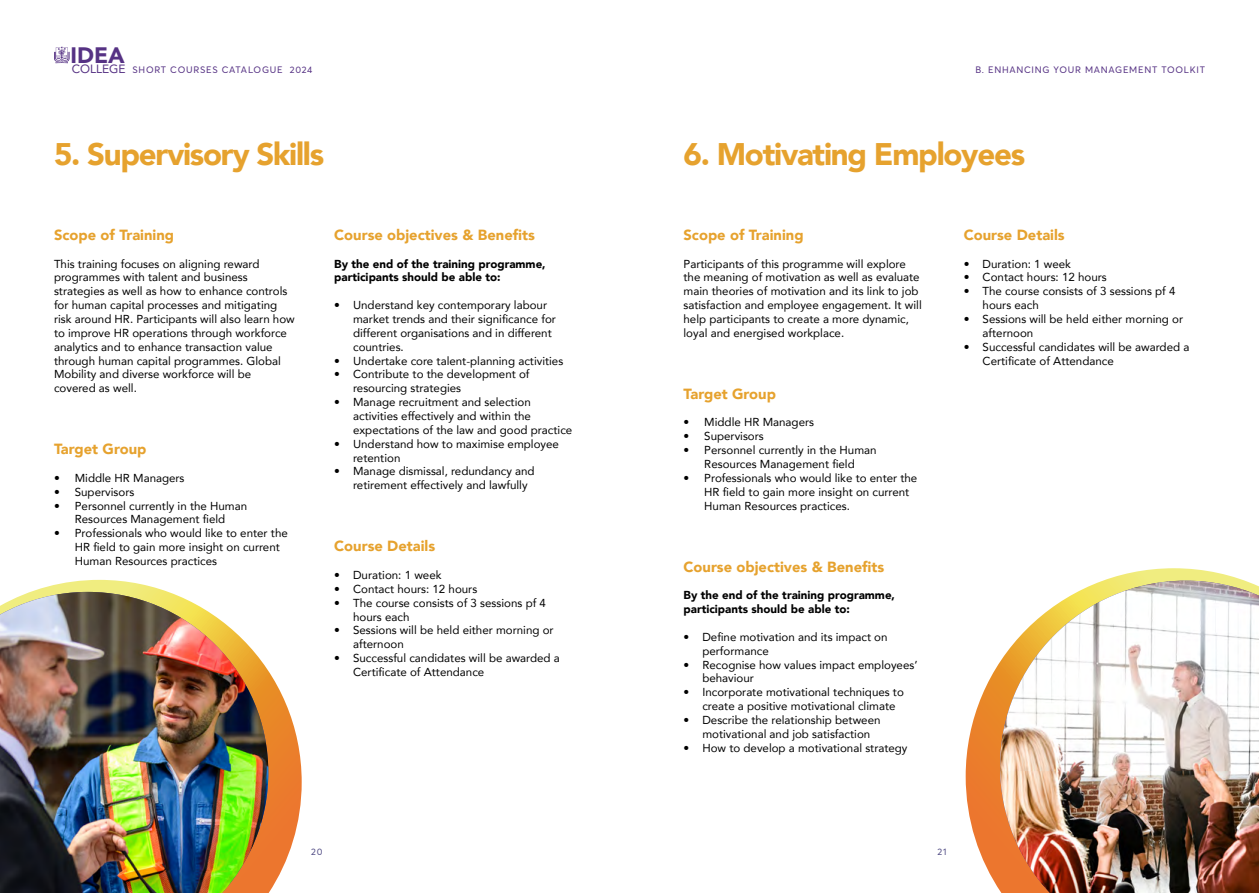
<style>
.page{position:relative;width:1259px;height:893px;background:#fff}
.page>*{position:absolute;margin:0;border:0;box-sizing:border-box;transform-origin:0 0}
.t1{font:900 31.2px "Avenir";letter-spacing:-.04em;color:#e6a22e}
.t2{font:900 22.35px "Avenir";color:#563284}
.t3{font:900 14.7px "Avenir";color:#e6a22e}
.t4{font:12px "Avenir";color:#563284}
.t5{font:11.55px/13.8px "Avenir";color:#000}
.t6{font:900 11.55px/13.8px "Avenir";color:#000}
.t7{font:9.3px "Averta Demo PE Cutted Demo";letter-spacing:.08em;color:#563284}
.t8{font:9.3px "Averta Demo PE Cutted Demo";color:#534e86}
</style>
<div class="page">
<svg style="left:54px;top:46px;width:16px;height:18px"></svg>
<svg style="left:30px;top:580px;width:272px;height:313px"></svg>
<img style="left:0;top:592px;width:268px;height:301px">
<svg style="left:965px;top:568px;width:281px;height:323px"></svg>
<img style="left:1000px;top:581px;width:259px;height:312px">
<h2 class="t2" style="left:71px;top:36px;width:56px">IDEA</h2>
<p class="t4" style="left:72px;top:59px;width:55px">COLLEGE</p>
<p class="t7" style="left:132px;top:64px;width:181px">SHORT COURSES CATALOGUE 2024</p>
<h1 class="t1" style="left:54px;top:127px;width:272px">5. Supervisory Skills</h1>
<p class="t3" style="left:54px;top:222px;width:122px">Scope of Training</p>
<p class="t5" style="left:54px;top:256px;width:242px">This training focuses on aligning reward programmes with talent and business strategies as well as how to enhance controls for human capital processes and mitigating risk around HR. Participants will also learn how to improve HR operations through workforce analytics and to enhance transaction value through human capital programmes. Global Mobility and diverse workforce will be covered as well.</p>
<p class="t3" style="left:54px;top:436px;width:94px">Target Group</p>
<p class="t5" style="left:54px;top:471px;width:132px">• Middle HR Managers</p>
<p class="t5" style="left:54px;top:484px;width:82px">• Supervisors</p>
<p class="t5" style="left:54px;top:498px;width:195px;text-align:center">• Personnel currently in the Human<br>Resources Management field</p>
<p class="t5" style="left:75px;top:526px;width:214px;text-indent:-21px">• Professionals who would like to enter the<br>HR field to gain more insight on current<br>Human Resources practices</p>
<p class="t3" style="left:334px;top:222px;width:202px">Course objectives &amp; Benefits</p>
<p class="t6" style="left:334px;top:256px;width:213px">By the end of the training programme, participants should be able to:</p>
<p class="t5" style="left:353px;top:298px;width:204px;text-indent:-19px">• Understand key contemporary labour market trends and their significance for different organisations and in different countries.</p>
<p class="t5" style="left:334px;top:353px;width:231px">• Undertake core talent-planning activities</p>
<p class="t5" style="left:353px;top:367px;width:178px;text-indent:-19px">• Contribute to the development of resourcing strategies</p>
<p class="t5" style="left:353px;top:395px;width:221px;text-indent:-19px">• Manage recruitment and selection activities effectively and within the expectations of the law and good practice</p>
<p class="t5" style="left:353px;top:436px;width:207px;text-indent:-19px">• Understand how to maximise employee retention</p>
<p class="t5" style="left:353px;top:464px;width:183px;text-indent:-19px">• Manage dismissal, redundancy and retirement effectively and lawfully</p>
<p class="t3" style="left:334px;top:533px;width:102px">Course Details</p>
<p class="t5" style="left:334px;top:568px;width:109px">• Duration: 1 week</p>
<p class="t5" style="left:334px;top:581px;width:145px">• Contact hours: 12 hours</p>
<p class="t5" style="left:353px;top:595px;width:194px;text-indent:-19px">• The course consists of 3 sessions pf 4 hours each</p>
<p class="t5" style="left:353px;top:623px;width:202px;text-indent:-19px">• Sessions will be held either morning or afternoon</p>
<p class="t5" style="left:353px;top:651px;width:208px;text-indent:-19px">• Successful candidates will be awarded a<br>Certificate of Attendance</p>
<p class="t7" style="left:975px;top:64px;width:231px">B. ENHANCING YOUR MANAGEMENT TOOLKIT</p>
<h1 class="t1" style="left:683px;top:127px;width:343px">6. Motivating Employees</h1>
<p class="t3" style="left:683px;top:222px;width:122px">Scope of Training</p>
<p class="t5" style="left:683px;top:256px;width:240px">Participants of this programme will explore the meaning of motivation as well as evaluate main theories of motivation and its link to job satisfaction and employee engagement. It will help participants to create a more dynamic, loyal and energised workplace.</p>
<p class="t3" style="left:683px;top:381px;width:94px">Target Group</p>
<p class="t5" style="left:683px;top:415px;width:132px">• Middle HR Managers</p>
<p class="t5" style="left:683px;top:429px;width:82px">• Supervisors</p>
<p class="t5" style="left:683px;top:443px;width:195px;text-align:center">• Personnel currently in the Human<br>Resources Management field</p>
<p class="t5" style="left:704px;top:471px;width:214px;text-indent:-21px">• Professionals who would like to enter the<br>HR field to gain more insight on current<br>Human Resources practices.</p>
<p class="t3" style="left:683px;top:554px;width:202px">Course objectives &amp; Benefits</p>
<p class="t6" style="left:683px;top:588px;width:213px">By the end of the training programme, participants should be able to:</p>
<p class="t5" style="left:702px;top:630px;width:187px;text-indent:-19px">• Define motivation and its impact on performance</p>
<p class="t5" style="left:702px;top:657px;width:217px;text-indent:-19px">• Recognise how values impact employees’ behaviour</p>
<p class="t5" style="left:702px;top:685px;width:203px;text-indent:-19px">• Incorporate motivational techniques to create a positive motivational climate</p>
<p class="t5" style="left:702px;top:713px;width:180px;text-indent:-19px">• Describe the relationship between motivational and job satisfaction</p>
<p class="t5" style="left:683px;top:740px;width:225px">• How to develop a motivational strategy</p>
<p class="t3" style="left:963px;top:222px;width:102px">Course Details</p>
<p class="t5" style="left:963px;top:256px;width:109px">• Duration: 1 week</p>
<p class="t5" style="left:963px;top:270px;width:145px">• Contact hours: 12 hours</p>
<p class="t5" style="left:982px;top:284px;width:194px;text-indent:-19px">• The course consists of 3 sessions pf 4 hours each</p>
<p class="t5" style="left:982px;top:312px;width:202px;text-indent:-19px">• Sessions will be held either morning or afternoon</p>
<p class="t5" style="left:982px;top:339px;width:208px;text-indent:-19px">• Successful candidates will be awarded a<br>Certificate of Attendance</p>
<p class="t8" style="left:311px;top:846px;width:13px">20</p>
<p class="t8" style="left:937px;top:846px;width:10px">21</p>
</div>
